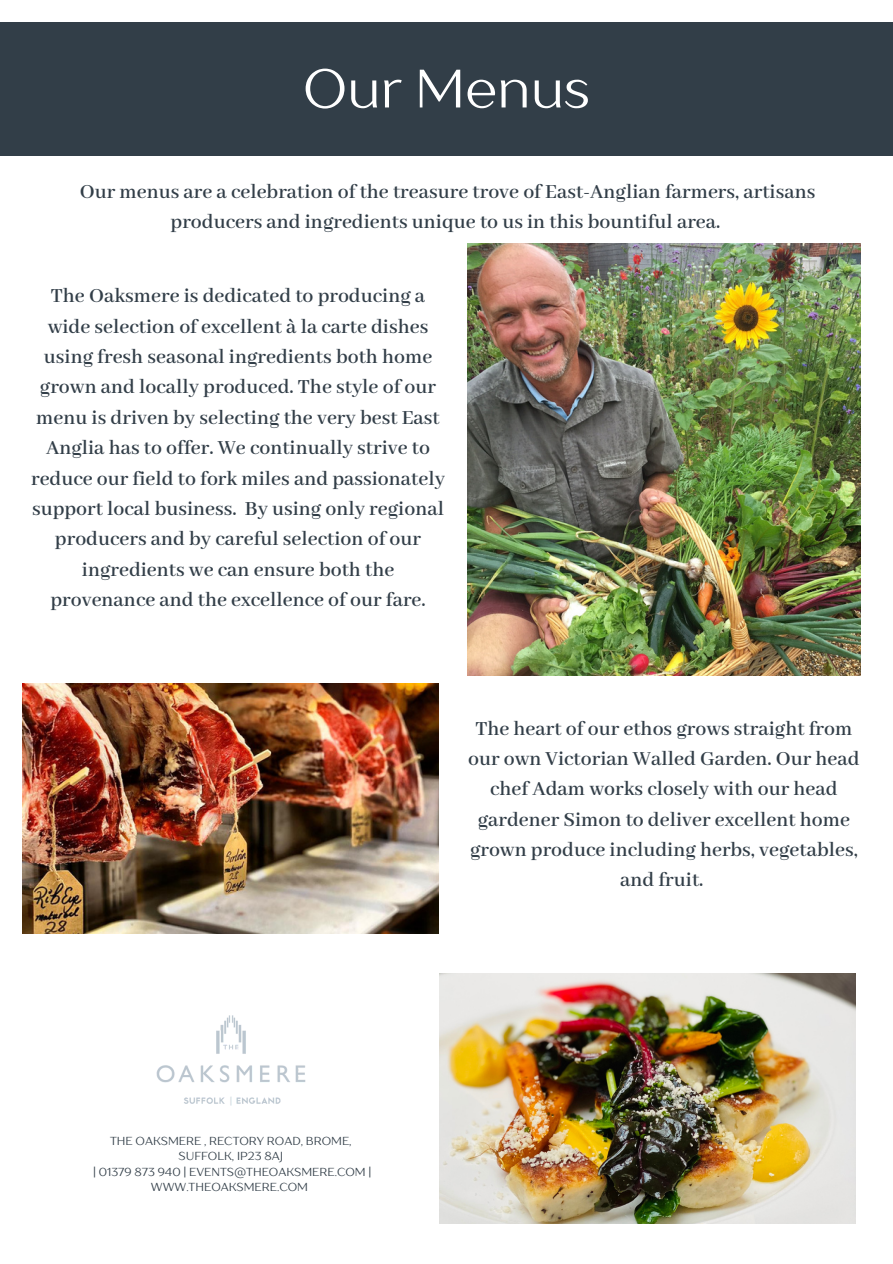
<style>
.page{position:relative;width:893px;height:1264px;background:#fff}
.page>*{position:absolute;margin:0;border:0;box-sizing:border-box;transform-origin:0 0}
.t1{font:54px "TT Drugs";color:#fff}
.t2{font:600 21.75px/30.3px "Abhaya Libre";color:#323e48;text-align:center}
.t3{font:11.55px/15.5px "TT Drugs";color:#323e48;text-align:center}
</style>
<div class="page">
<img style="left:23px;top:683px;width:415px;height:250px">
<img style="left:439px;top:974px;width:416px;height:249px">
<div style="left:0;top:22px;width:892px;height:134px;background:#323e48"></div>
<img style="left:467px;top:244px;width:393px;height:431px">
<img style="left:156px;top:1015px;width:150px;height:91px">
<p class="t1" style="left:303px;top:55px;width:288px">Our Menus</p>
<p class="t2" style="left:80px;top:177px;width:737px">Our menus are a celebration of the treasure trove of East-Anglian farmers, artisans producers and ingredients unique to us in this bountiful area.</p>
<p class="t2" style="left:31px;top:282px;width:415px">The Oaksmere is dedicated to producing a wide selection of excellent à la carte dishes using fresh seasonal ingredients both home grown and locally produced. The style of our menu is driven by selecting the very best East Anglia has to offer. We continually strive to reduce our field to fork miles and passionately support local business. By using only regional producers and by careful selection of our ingredients we can ensure both the provenance and the excellence of our fare.</p>
<p class="t2" style="left:468px;top:714px;width:393px">The heart of our ethos grows straight from our own Victorian Walled Garden. Our head chef Adam works closely with our head gardener Simon to deliver excellent home grown produce including herbs, vegetables, and fruit.</p>
<p class="t3" style="left:110px;top:1132px;width:243px">THE OAKSMERE , RECTORY ROAD, BROME,<br>SUFFOLK, IP23 8AJ</p>
<p class="t3" style="left:93px;top:1163px;width:280px">| 01379 873 940 | EVENTS@THEOAKSMERE.COM |<br>WWW.THEOAKSMERE.COM</p>
</div>
